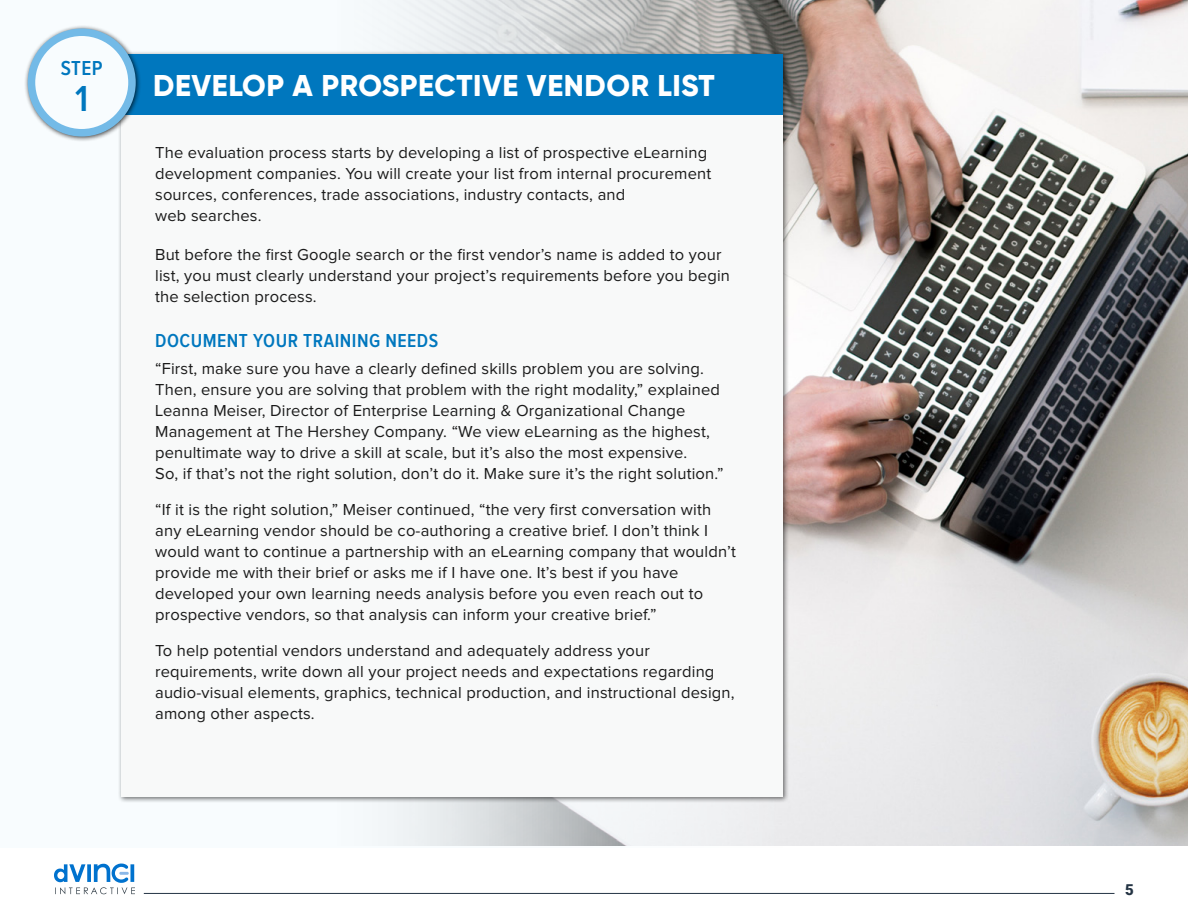
<style>
.page{position:relative;width:1188px;height:918px;background:#fff}
.page>*{position:absolute;margin:0;border:0;box-sizing:border-box;transform-origin:0 0}
.t1{font:600 37.5px "Proxima Nova Cond";color:#0077be}
.t2{font:800 30px "Gilroy";letter-spacing:.02em;color:#fff}
.t3{font:600 21px "Proxima Nova Cond";color:#0077be}
.t4{font:600 19.5px "Proxima Nova Cond";letter-spacing:.025em;color:#0077be}
.t5{font:16.5px/21px "Proxima Nova";letter-spacing:.01em;color:#1a1a1a}
.t6{font:900 15px "Roboto";color:#243444}
</style>
<div class="page">
<hr style="left:144px;top:893px;width:970px;height:1px;background:#243444">
<svg style="left:54px;top:864px;width:81px;height:30px"></svg>
<img style="left:783px;top:0;width:405px;height:846px">
<svg style="left:354px;top:0;width:429px;height:846px"></svg>
<div style="left:118px;top:51px;width:671px;height:752px;background:#000;opacity:.55"></div>
<div style="left:122px;top:54px;width:661px;height:742px;background:#f8f9f9"></div>
<div style="left:81px;top:54px;width:702px;height:60px;background:#0077be"></div>
<div style="left:24px;top:25px;width:118px;height:117px;background:#000;opacity:.75"></div>
<div style="left:32px;top:32px;width:100px;height:101px;background:#f8fcfe;border-radius:50%"></div>
<div style="left:28px;top:28px;width:108px;height:108px;border:8px solid #73bae7;border-radius:50%"></div>
<p class="t3" style="left:61px;top:58px;width:44px">STEP</p>
<h1 class="t1" style="left:75px;top:81px;width:15px">1</h1>
<h2 class="t2" style="left:153px;top:66px;width:563px">DEVELOP A PROSPECTIVE VENDOR LIST</h2>
<p class="t5" style="left:155px;top:142px;width:558px">The evaluation process starts by developing a list of prospective eLearning development companies. You will create your list from internal procurement sources, conferences, trade associations, industry contacts, and<br>web searches.</p>
<p class="t5" style="left:155px;top:245px;width:576px">But before the first Google search or the first vendor’s name is added to your list, you must clearly understand your project’s requirements before you begin the selection process.</p>
<p class="t4" style="left:155px;top:331px;width:285px">DOCUMENT YOUR TRAINING NEEDS</p>
<p class="t5" style="left:155px;top:358px;width:570px">“First, make sure you have a clearly defined skills problem you are solving.<br>Then, ensure you are solving that problem with the right modality,” explained Leanna Meiser, Director of Enterprise Learning &amp; Organizational Change Management at The Hershey Company. “We view eLearning as the highest, penultimate way to drive a skill at scale, but it’s also the most expensive.<br>So, if that’s not the right solution, don’t do it. Make sure it’s the right solution.”</p>
<p class="t5" style="left:155px;top:500px;width:582px">“If it is the right solution,” Meiser continued, “the very first conversation with any eLearning vendor should be co-authoring a creative brief. I don’t think I would want to continue a partnership with an eLearning company that wouldn’t provide me with their brief or asks me if I have one. It’s best if you have developed your own learning needs analysis before you even reach out to prospective vendors, so that analysis can inform your creative brief.”</p>
<p class="t5" style="left:155px;top:641px;width:581px">To help potential vendors understand and adequately address your requirements, write down all your project needs and expectations regarding audio-visual elements, graphics, technical production, and instructional design, among other aspects.</p>
<p class="t6" style="left:1125px;top:879px;width:10px">5</p>
</div>
